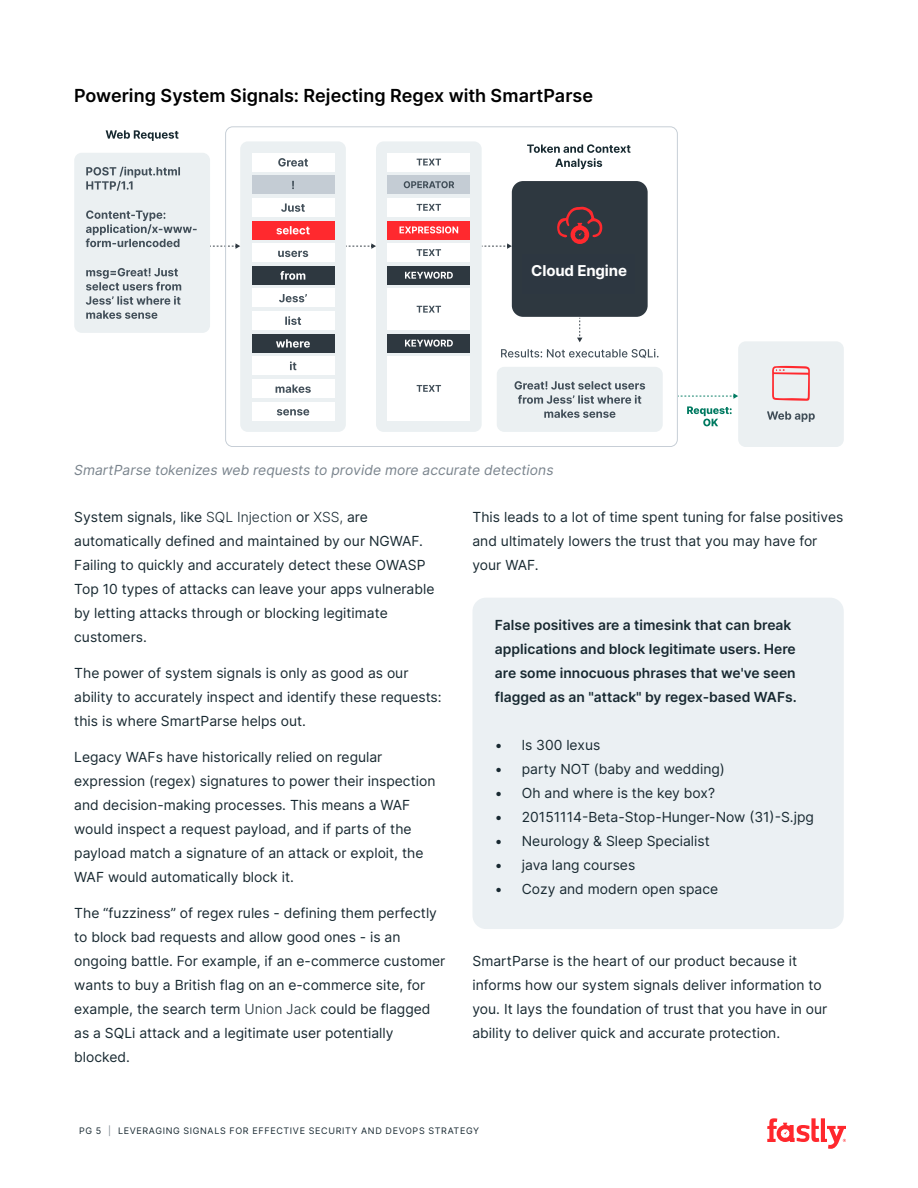
<style>
.page{position:relative;width:918px;height:1188px;background:#fff}
.page>*{position:absolute;margin:0;border:0;box-sizing:border-box;transform-origin:0 0}
.t1{font:600 18px "Inter";color:#000}
.t2{font:700 15px "Inter";letter-spacing:-.01em;color:#fff}
.t3{font:13.8px/24px "Inter";color:#182931}
.t4{font:600 13.8px/24px "Inter";color:#182931}
.t5{font:italic 13.8px "Inter";color:#7a848d}
.t6{font:9px "Inter";letter-spacing:.07em;color:#182931}
.s1{font-weight:300}
.s2{color:#7a848d}
</style>
<div class="page">
<svg style="left:767px;top:1118px;width:79px;height:31px"></svg>
<div style="left:472px;top:598px;width:372px;height:331px;background:#ebf0f3;border-radius:14px"></div>
<div style="left:738px;top:341px;width:106px;height:106px;background:#ebf0f2;border-radius:8px"></div>
<svg style="left:772px;top:366px;width:38px;height:35px"></svg>
<svg style="left:767px;top:411px;width:48px;height:11px"></svg>
<svg style="left:678px;top:393px;width:60px;height:6px"></svg>
<svg style="left:687px;top:406px;width:45px;height:20px"></svg>
<svg style="left:210px;top:245px;width:15px;height:2px"></svg>
<div style="left:74px;top:153px;width:136px;height:180px;background:#ebf0f2;border-radius:8px"></div>
<svg style="left:86px;top:167px;width:94px;height:24px"></svg>
<svg style="left:86px;top:210px;width:111px;height:37px"></svg>
<svg style="left:86px;top:268px;width:95px;height:51px"></svg>
<svg style="left:106px;top:130px;width:73px;height:11px"></svg>
<svg style="left:225px;top:126px;width:453px;height:321px"></svg>
<div style="left:523px;top:254px;width:112px;height:40px;background:#2d3741"></div>
<h1 class="t1" style="left:74px;top:82px;width:520px">Powering System Signals: Rejecting Regex with SmartParse</h1>
<p class="t2" style="left:531px;top:260px;width:97px">Cloud Engine</p>
<p class="t5" style="left:74px;top:460px;width:481px">SmartParse tokenizes web requests to provide more accurate detections</p>
<p class="t3" style="left:74px;top:505px;width:362px">System signals, like <span class="s1">SQL Injection</span> or <span class="s1">XSS,</span> are automatically defined and maintained by our NGWAF.<br>Failing to quickly and accurately detect these OWASP Top 10 types of attacks can leave your apps vulnerable by letting attacks through or blocking legitimate customers.</p>
<p class="t3" style="left:74px;top:661px;width:369px">The power of system signals is only as good as our ability to accurately inspect and identify these requests: this is where SmartParse helps out.</p>
<p class="t3" style="left:74px;top:745px;width:363px">Legacy WAFs have historically relied on regular expression (regex) signatures to power their inspection and decision-making processes. This means a WAF would inspect a request payload, and if parts of the payload match a signature of an attack or exploit, the WAF would automatically block it.</p>
<p class="t3" style="left:74px;top:901px;width:373px">The “fuzziness” of regex rules - defining them perfectly to block bad requests and allow good ones - is an ongoing battle. For example, if an e-commerce customer wants to buy a British flag on an e-commerce site, for example, the search term <span class="s1">Union Jack</span> could be flagged as a SQLi attack and a legitimate user potentially blocked.</p>
<p class="t3" style="left:473px;top:505px;width:372px">This leads to a lot of time spent tuning for false positives and ultimately lowers the trust that you may have for your WAF.</p>
<p class="t4" style="left:495px;top:613px;width:302px">False positives are a timesink that can break applications and block legitimate users. Here are some innocuous phrases that we've seen flagged as an "attack" by regex-based WAFs.</p>
<p class="t3" style="left:495px;top:733px;width:107px">• ls 300 lexus</p>
<p class="t3" style="left:495px;top:757px;width:232px">• party NOT (baby and wedding)</p>
<p class="t3" style="left:495px;top:781px;width:222px">• Oh and where is the key box?</p>
<p class="t3" style="left:495px;top:805px;width:321px">• 20151114-Beta-Stop-Hunger-Now (31)-S.jpg</p>
<p class="t3" style="left:495px;top:829px;width:216px">• Neurology &amp; Sleep Specialist</p>
<p class="t3" style="left:495px;top:853px;width:142px">• java lang courses</p>
<p class="t3" style="left:495px;top:877px;width:225px">• Cozy and modern open space</p>
<p class="t3" style="left:473px;top:949px;width:356px">SmartParse is the heart of our product because it informs how our system signals deliver information to you. It lays the foundation of trust that you have in our ability to deliver quick and accurate protection.</p>
<p class="t6" style="left:79px;top:1125px;width:402px">PG 5 <span class="s2">|</span> LEVERAGING SIGNALS FOR EFFECTIVE SECURITY AND DEVOPS STRATEGY</p>
</div>
